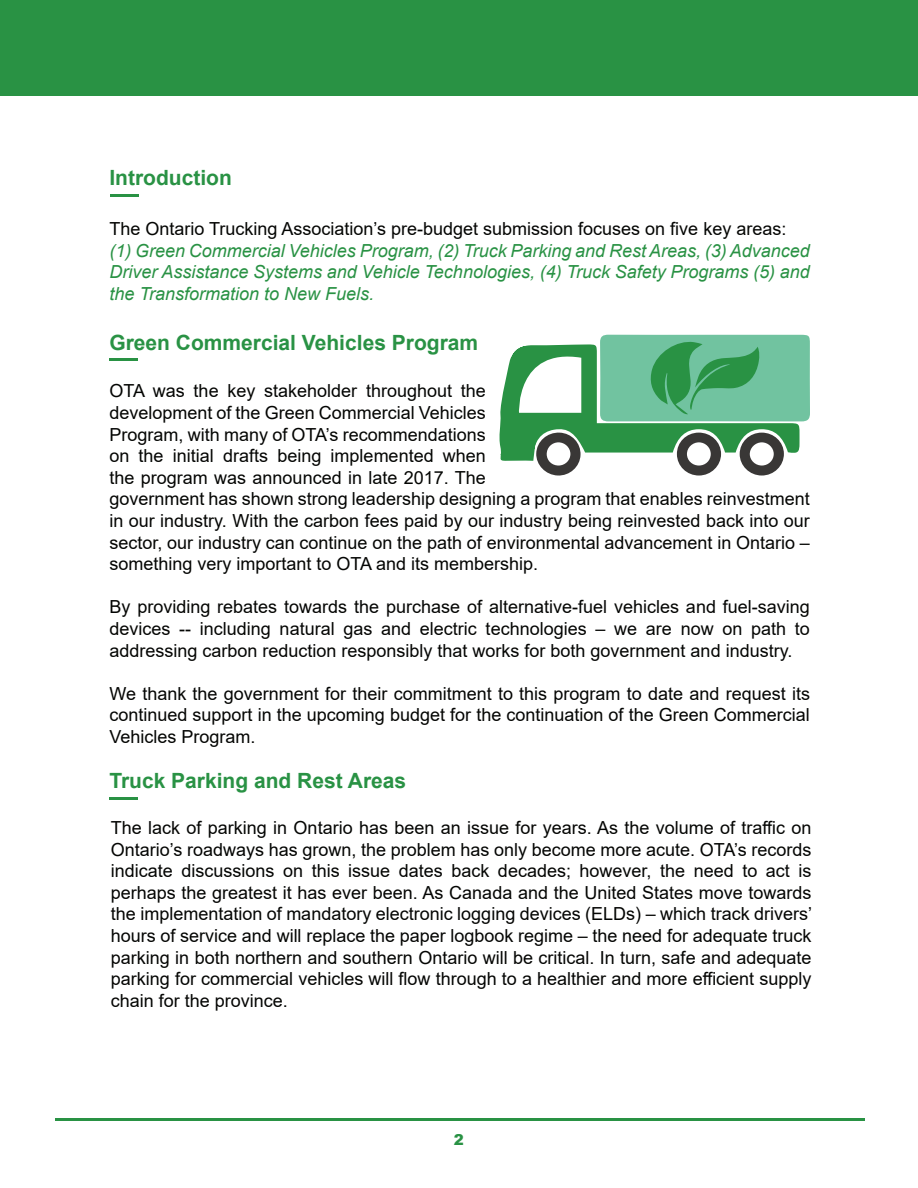
<style>
.page{position:relative;width:918px;height:1188px;background:#fff}
.page>*{position:absolute;margin:0;border:0;box-sizing:border-box;transform-origin:0 0}
.t1{font:700 21px "Arial";color:#299244}
.t2{font:18px/21.6px "Arial";color:#040503;text-align:justify}
.t3{font:italic 18px/21.6px "Arial";color:#299244;text-align:justify}
.t4{font:900 15px "Arial";color:#299244}
</style>
<div class="page">
<div style="left:0;top:0;width:918px;height:95px;background:#299244"></div>
<hr style="left:55px;top:1118px;width:810px;height:3px;background:#299244">
<hr style="left:110px;top:194px;width:28px;height:3px;background:#299244">
<hr style="left:109px;top:358px;width:29px;height:3px;background:#299244">
<svg style="left:499px;top:335px;width:311px;height:141px"></svg>
<hr style="left:109px;top:797px;width:29px;height:2px;background:#299244">
<p class="t1" style="left:109px;top:163px;width:124px">Introduction</p>
<p class="t2" style="left:109px;top:218px;width:678px">The Ontario Trucking Association’s pre-budget submission focuses on five key areas:</p>
<p class="t3" style="left:109px;top:240px;width:702px">(1) Green Commercial Vehicles Program, (2) Truck Parking and Rest Areas, (3) Advanced Driver Assistance Systems and Vehicle Technologies, (4) Truck Safety Programs (5) and the Transformation to New Fuels.</p>
<p class="t1" style="left:109px;top:328px;width:370px">Green Commercial Vehicles Program</p>
<p class="t2" style="left:109px;top:380px;width:702px;text-align:left">OTA was the key stakeholder throughout the<br>development of the Green Commercial Vehicles<br>Program, with many of OTA’s recommendations<br>on the initial drafts being implemented when<br>the program was announced in late 2017. The<br>government has shown strong leadership designing a program that enables reinvestment in our industry. With the carbon fees paid by our industry being reinvested back into our sector, our industry can continue on the path of environmental advancement in Ontario – something very important to OTA and its membership.</p>
<p class="t2" style="left:109px;top:596px;width:702px">By providing rebates towards the purchase of alternative-fuel vehicles and fuel-saving devices -- including natural gas and electric technologies – we are now on path to addressing carbon reduction responsibly that works for both government and industry.</p>
<p class="t2" style="left:109px;top:683px;width:702px">We thank the government for their commitment to this program to date and request its continued support in the upcoming budget for the continuation of the Green Commercial Vehicles Program.</p>
<p class="t1" style="left:109px;top:766px;width:298px">Truck Parking and Rest Areas</p>
<p class="t2" style="left:111px;top:817px;width:703px">The lack of parking in Ontario has been an issue for years. As the volume of traffic on Ontario’s roadways has grown, the problem has only become more acute. OTA’s records indicate discussions on this issue dates back decades; however, the need to act is perhaps the greatest it has ever been. As Canada and the United States move towards the implementation of mandatory electronic logging devices (ELDs) – which track drivers’ hours of service and will replace the paper logbook regime – the need for adequate truck parking in both northern and southern Ontario will be critical. In turn, safe and adequate parking for commercial vehicles will flow through to a healthier and more efficient supply chain for the province.</p>
<p class="t4" style="left:454px;top:1128px;width:12px">2</p>
</div>
